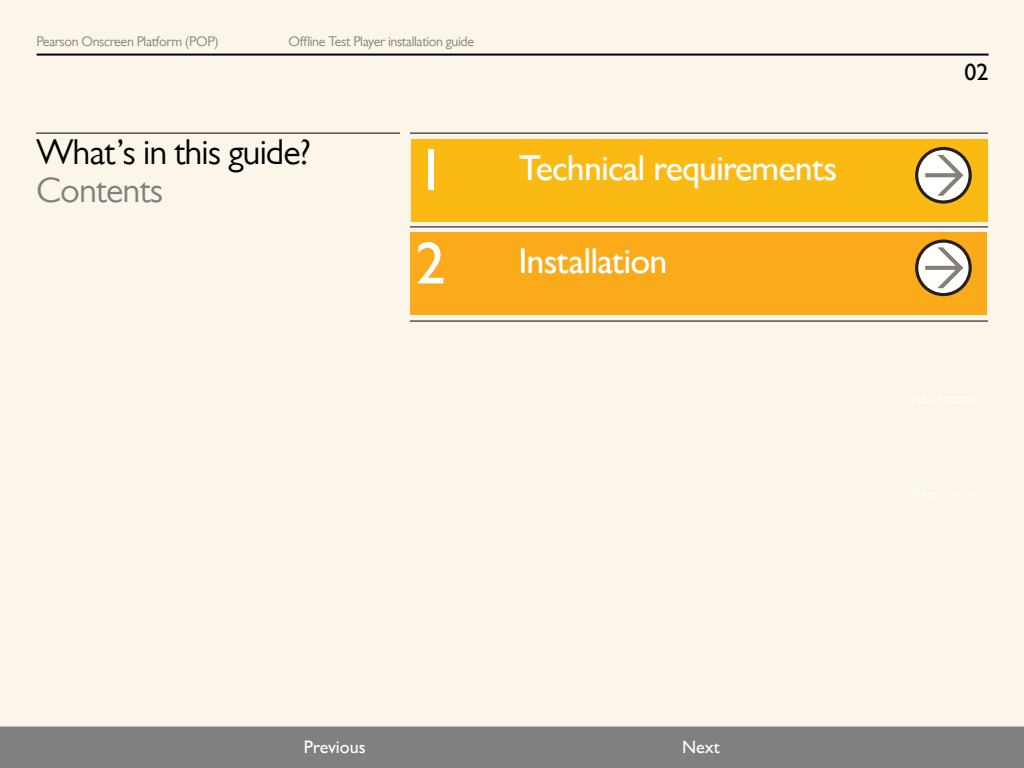
<style>
.page{position:relative;width:1024px;height:768px;background:#fff}
.page>*{position:absolute;margin:0;border:0;box-sizing:border-box;transform-origin:0 0}
.t1{font:500 36px "Gill Sans MT Pro";letter-spacing:-.025em;color:#fff}
.t2{font:36px "Gill Sans MT Pro";letter-spacing:-.025em;color:#000}
.t3{font:36px "Gill Sans MT Pro";letter-spacing:-.025em;color:#808080}
.t4{font:700 24px "Gill Sans MT Pro";color:#000}
.t5{font:500 18px "Gill Sans MT Pro";color:#fff}
.t6{font:14px "Gill Sans MT Pro";letter-spacing:-.025em;color:#808080}
.s1{font-size:60px}
</style>
<div class="page">
<div style="left:0;top:0;width:1024px;height:727px;background:#fbf5ea"></div>
<hr style="left:37px;top:54px;width:952px;height:2px;background:#000">
<div style="left:0;top:727px;width:1024px;height:41px;background:#808080"></div>
<hr style="left:36px;top:133px;width:364px;height:1px;background:#000">
<hr style="left:410px;top:133px;width:578px;height:1px;background:#000">
<hr style="left:410px;top:226px;width:578px;height:1px;background:#000">
<hr style="left:410px;top:321px;width:578px;height:1px;background:#000">
<div style="left:411px;top:139px;width:577px;height:83px;background:#fbb913"></div>
<svg style="left:915px;top:147px;width:57px;height:57px"></svg>
<div style="left:410px;top:233px;width:578px;height:82px;background:#fbaa19"></div>
<svg style="left:915px;top:239px;width:57px;height:57px"></svg>
<p class="t6" style="left:37px;top:33px;width:184px">Pearson Onscreen Platform (POP)</p>
<p class="t6" style="left:289px;top:33px;width:187px">Offline Test Player installation guide</p>
<h1 class="t2" style="left:36px;top:131px;width:277px">What’s in this guide?</h1>
<h1 class="t3" style="left:36px;top:169px;width:129px">Contents</h1>
<h1 class="t1" style="left:416px;top:147px;width:423px"><span class="s1">1</span> Technical requirements</h1>
<h1 class="t1" style="left:416px;top:240px;width:253px"><span class="s1">2</span> Installation</h1>
<h2 class="t4" style="left:965px;top:57px;width:25px">02</h2>
<p class="t5" style="left:304px;top:737px;width:63px">Previous</p>
<p class="t5" style="left:682px;top:737px;width:39px">Next</p>
</div>
